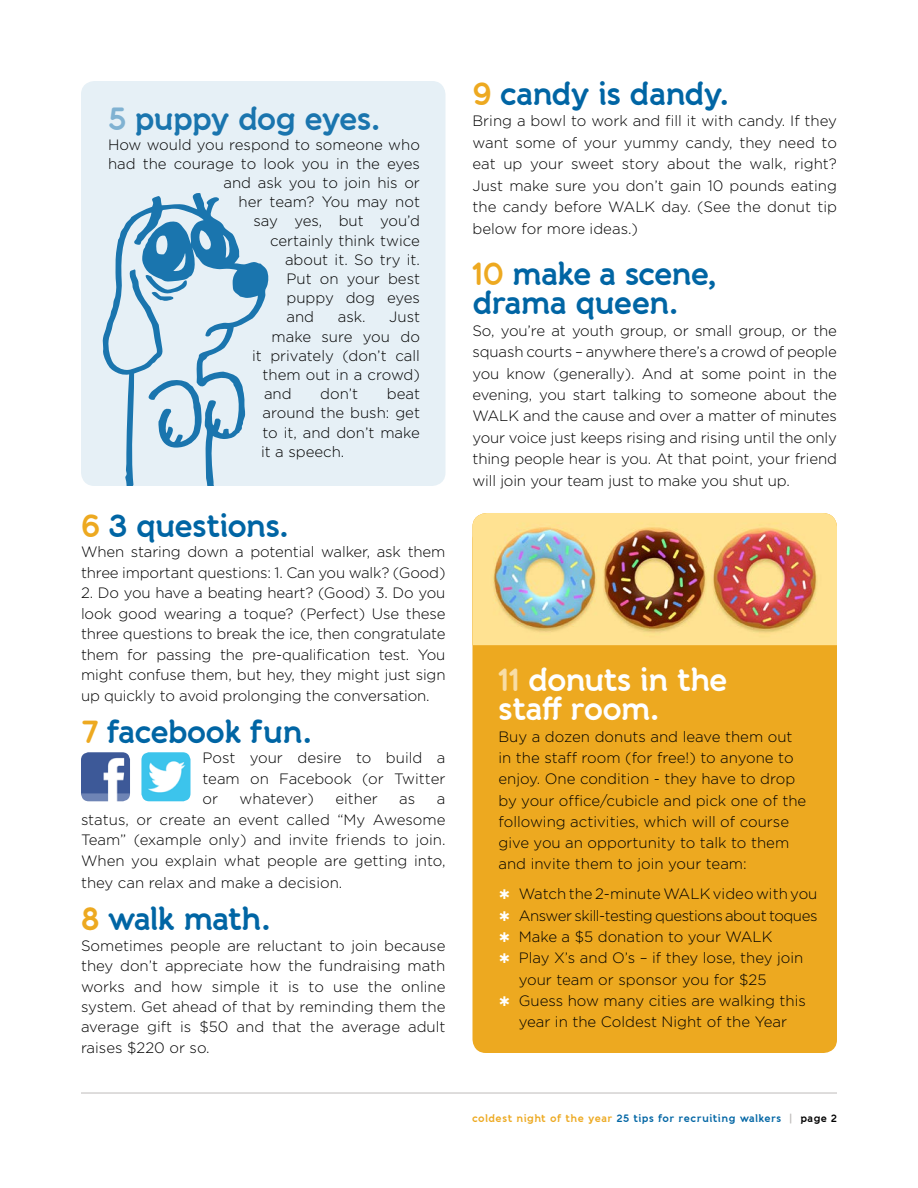
<style>
.page{position:relative;width:918px;height:1188px;background:#fff}
.page>*{position:absolute;margin:0;border:0;box-sizing:border-box;transform-origin:0 0}
.t1{font:700 31.5px/29.4px "Banda";letter-spacing:-.04em;color:#0065a4}
.t2{font:700 31.5px/29.4px "Banda";letter-spacing:-.03em;color:#fff}
.t3{font:700 31.5px "Banda";letter-spacing:-.045em;color:#1a75ae}
.t4{font:300 15px/20.5px "Gotham HTF";color:#000;text-align:justify}
.t5{font:700 10.5px "Banda";letter-spacing:.03em;color:#0065a4}
.s1{color:#80b2d2}
.s2{color:#eda920}
.s3{color:#f8dda6}
.s4{color:#bebbba}
.s5{color:#000}
</style>
<div class="page">
<hr style="left:81px;top:1093px;width:756px;height:1px;background:#bebbba">
<div style="left:81px;top:81px;width:365px;height:405px;background:#e6f0f6;border-radius:14px"></div>
<div style="left:472px;top:526px;width:365px;height:527px;background:#eda920;border-radius:14px"></div>
<svg style="left:102px;top:193px;width:167px;height:293px"></svg>
<img style="left:81px;top:752px;width:49px;height:49px">
<img style="left:141px;top:752px;width:49px;height:49px">
<img style="left:472px;top:513px;width:365px;height:132px">
<h1 class="t3" style="left:108px;top:99px;width:274px"><span class="s1">5</span> puppy dog eyes.</h1>
<p class="t4" style="left:108px;top:134px;width:313px">How would you respond to someone who</p>
<p class="t4" style="left:108px;top:153px;width:314px">had the courage to look you in the eyes</p>
<p class="t4" style="left:224px;top:172px;width:198px">and ask you to join his or</p>
<p class="t4" style="left:238px;top:191px;width:183px">her team? You may not</p>
<p class="t4" style="left:254px;top:211px;width:168px">say yes, but you’d</p>
<p class="t4" style="left:270px;top:230px;width:151px">certainly think twice</p>
<p class="t4" style="left:285px;top:249px;width:137px">about it. So try it.</p>
<p class="t4" style="left:286px;top:268px;width:135px">Put on your best</p>
<p class="t4" style="left:286px;top:287px;width:135px">puppy dog eyes</p>
<p class="t4" style="left:286px;top:307px;width:29px">and</p>
<p class="t4" style="left:338px;top:307px;width:29px">ask.</p>
<p class="t4" style="left:389px;top:307px;width:32px">Just</p>
<p class="t4" style="left:272px;top:326px;width:150px">make sure you do</p>
<p class="t4" style="left:252px;top:345px;width:170px">it privately (don’t call</p>
<p class="t4" style="left:262px;top:364px;width:159px">them out in a crowd)</p>
<p class="t4" style="left:264px;top:383px;width:29px">and</p>
<p class="t4" style="left:320px;top:383px;width:40px">don’t</p>
<p class="t4" style="left:261px;top:384px;width:160px;line-height:19.4px;text-indent:126px">beat around the bush: get to it, and don’t make it a speech.</p>
<h1 class="t1" style="left:81px;top:511px;width:209px"><span class="s2">6</span> 3 questions.</h1>
<p class="t4" style="left:81px;top:541px;width:366px">When staring down a potential walker, ask them three important questions: 1. Can you walk? (Good)</p>
<p class="t4" style="left:81px;top:582px;width:366px">2. Do you have a beating heart? (Good) 3. Do you look good wearing a toque? (Perfect) Use these three questions to break the ice, then congratulate them for passing the pre-qualification test. You might confuse them, but hey, they might just sign up quickly to avoid prolonging the conversation.</p>
<h1 class="t1" style="left:81px;top:717px;width:232px"><span class="s2">7</span> facebook fun.</h1>
<p class="t4" style="left:202px;top:748px;width:244px">Post your desire to build a team on Facebook (or Twitter or</p>
<p class="t4" style="left:240px;top:789px;width:76px">whatever)</p>
<p class="t4" style="left:335px;top:789px;width:44px">either</p>
<p class="t4" style="left:399px;top:789px;width:18px">as</p>
<p class="t4" style="left:81px;top:788px;width:366px;text-indent:356px">a status, or create an event called “My Awesome Team” (example only) and invite friends to join.<br>When you explain what people are getting into, they can relax and make a decision.</p>
<h1 class="t1" style="left:81px;top:904px;width:191px"><span class="s2">8</span> walk math.</h1>
<p class="t4" style="left:81px;top:935px;width:366px">Sometimes people are reluctant to join because they don’t appreciate how the fundraising math works and how simple it is to use the online system. Get ahead of that by reminding them the average gift is $50 and that the average adult raises $220 or so.</p>
<h1 class="t1" style="left:472px;top:79px;width:258px"><span class="s2">9</span> candy is dandy.</h1>
<p class="t4" style="left:472px;top:110px;width:366px;line-height:21.5px">Bring a bowl to work and fill it with candy. If they want some of your yummy candy, they need to eat up your sweet story about the walk, right?<br>Just make sure you don’t gain 10 pounds eating the candy before WALK day. (See the donut tip below for more ideas.)</p>
<h1 class="t1" style="left:472px;top:259px;width:246px"><span class="s2">10</span> make a scene, drama queen.</h1>
<p class="t4" style="left:472px;top:319px;width:366px;line-height:21.5px">So, you’re at youth group, or small group, or the squash courts – anywhere there’s a crowd of people you know (generally). And at some point in the evening, you start talking to someone about the WALK and the cause and over a matter of minutes your voice just keeps rising and rising until the only thing people hear is you. At that point, your friend will join your team just to make you shut up.</p>
<h1 class="t2" style="left:498px;top:665px;width:231px"><span class="s3">11</span> donuts in the staff room.</h1>
<p class="t4" style="left:498px;top:726px;width:309px;line-height:21.3px;text-align:left">Buy a dozen donuts and leave them out in the staff room (for free!) to anyone to enjoy. One condition - they have to drop by your office/cubicle and pick one of the following activities, which will of course give you an opportunity to talk to them and invite them to join your team:</p>
<p class="t4" style="left:519px;top:883px;width:300px;line-height:21.3px;text-align:left">Watch the 2-minute WALK video with you Answer skill-testing questions about toques Make a $5 donation to your WALK<br>Play X’s and O’s – if they lose, they join your team or sponsor you for $25<br>Guess how many cities are walking this year in the Coldest Night of the Year</p>
<p class="t5" style="left:472px;top:1112px;width:366px"><span class="s2">coldest night of the year</span> 25 tips for recruiting walkers <span class="s4">|</span> <span class="s5">page 2</span></p>
</div>
